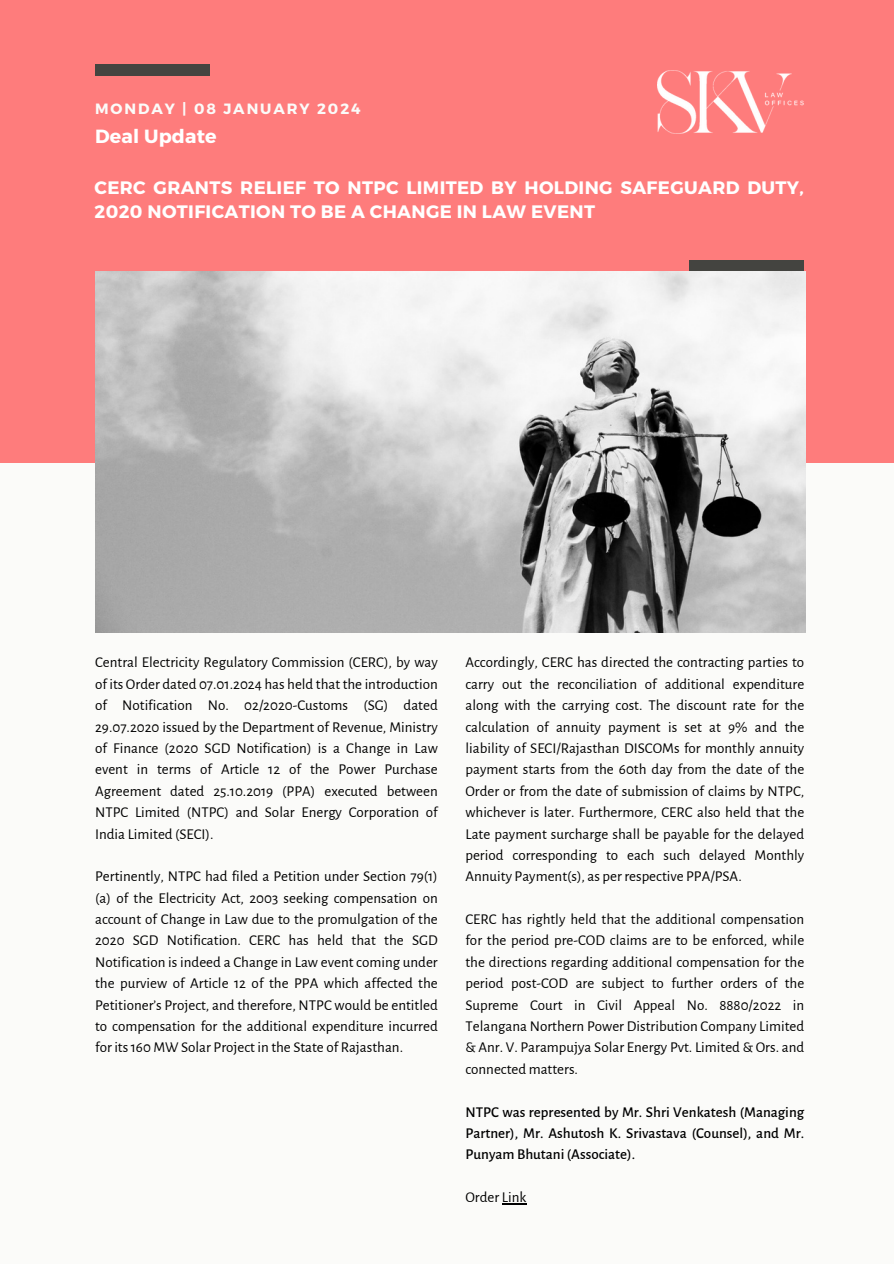
<style>
.page{position:relative;width:894px;height:1264px;background:#fff}
.page>*{position:absolute;margin:0;border:0;box-sizing:border-box;transform-origin:0 0}
.t1{font:700 19.05px "Montserrat";letter-spacing:.01em;color:#fff}
.t2{font:700 18px/24.8px "Montserrat";letter-spacing:.02em;color:#fff}
.t3{font:15px/21.3px "Alegreya Sans";color:#000;text-align:justify}
.t4{font:500 15px/21.3px "Alegreya Sans";color:#000;text-align:justify}
.t5{font:700 14.85px "Montserrat";letter-spacing:.13em;color:#fbfbf9}
</style>
<div class="page">
<div style="left:0;top:0;width:893px;height:1263px;background:#fbfbf9"></div>
<div style="left:0;top:0;width:893px;height:462px;background:#fe7c7c"></div>
<div style="left:95px;top:64px;width:115px;height:12px;background:#444440"></div>
<div style="left:688px;top:261px;width:115px;height:11px;background:#444440"></div>
<img style="left:95px;top:272px;width:710px;height:360px">
<img style="left:657px;top:70px;width:147px;height:63px">
<svg style="left:502px;top:1203px;width:24px;height:1px"></svg>
<p class="t5" style="left:95px;top:99px;width:267px">MONDAY | 08 JANUARY 2024</p>
<p class="t1" style="left:95px;top:123px;width:123px">Deal Update</p>
<p class="t2" style="left:94px;top:174px;width:710px">CERC GRANTS RELIEF TO NTPC LIMITED BY HOLDING SAFEGUARD DUTY,<br>2020 NOTIFICATION TO BE A CHANGE IN LAW EVENT</p>
<p class="t3" style="left:95px;top:652px;width:344px">Central Electricity Regulatory Commission (CERC), by way of its Order dated 07.01.2024 has held that the introduction of Notification No. 02/2020-Customs (SG) dated 29.07.2020 issued by the Department of Revenue, Ministry of Finance (2020 SGD Notification) is a Change in Law event in terms of Article 12 of the Power Purchase Agreement dated 25.10.2019 (PPA) executed between NTPC Limited (NTPC) and Solar Energy Corporation of India Limited (SECI).</p>
<p class="t3" style="left:95px;top:866px;width:344px">Pertinently, NTPC had filed a Petition under Section 79(1) (a) of the Electricity Act, 2003 seeking compensation on account of Change in Law due to the promulgation of the 2020 SGD Notification. CERC has held that the SGD Notification is indeed a Change in Law event coming under the purview of Article 12 of the PPA which affected the Petitioner’s Project, and therefore, NTPC would be entitled to compensation for the additional expenditure incurred for its 160 MW Solar Project in the State of Rajasthan.</p>
<p class="t3" style="left:465px;top:652px;width:340px">Accordingly, CERC has directed the contracting parties to carry out the reconciliation of additional expenditure along with the carrying cost. The discount rate for the calculation of annuity payment is set at 9% and the liability of SECI/Rajasthan DISCOMs for monthly annuity payment starts from the 60th day from the date of the Order or from the date of submission of claims by NTPC, whichever is later. Furthermore, CERC also held that the Late payment surcharge shall be payable for the delayed period corresponding to each such delayed Monthly Annuity Payment(s), as per respective PPA/PSA.</p>
<p class="t3" style="left:465px;top:908px;width:340px">CERC has rightly held that the additional compensation for the period pre-COD claims are to be enforced, while the directions regarding additional compensation for the period post-COD are subject to further orders of the Supreme Court in Civil Appeal No. 8880/2022 in Telangana Northern Power Distribution Company Limited &amp; Anr. V. Parampujya Solar Energy Pvt. Limited &amp; Ors. and connected matters.</p>
<p class="t4" style="left:465px;top:1101px;width:340px">NTPC was represented by Mr. Shri Venkatesh (Managing Partner), Mr. Ashutosh K. Srivastava (Counsel), and Mr.<br>Punyam Bhutani (Associate).</p>
<p class="t3" style="left:465px;top:1186px;width:62px">Order Link</p>
</div>
